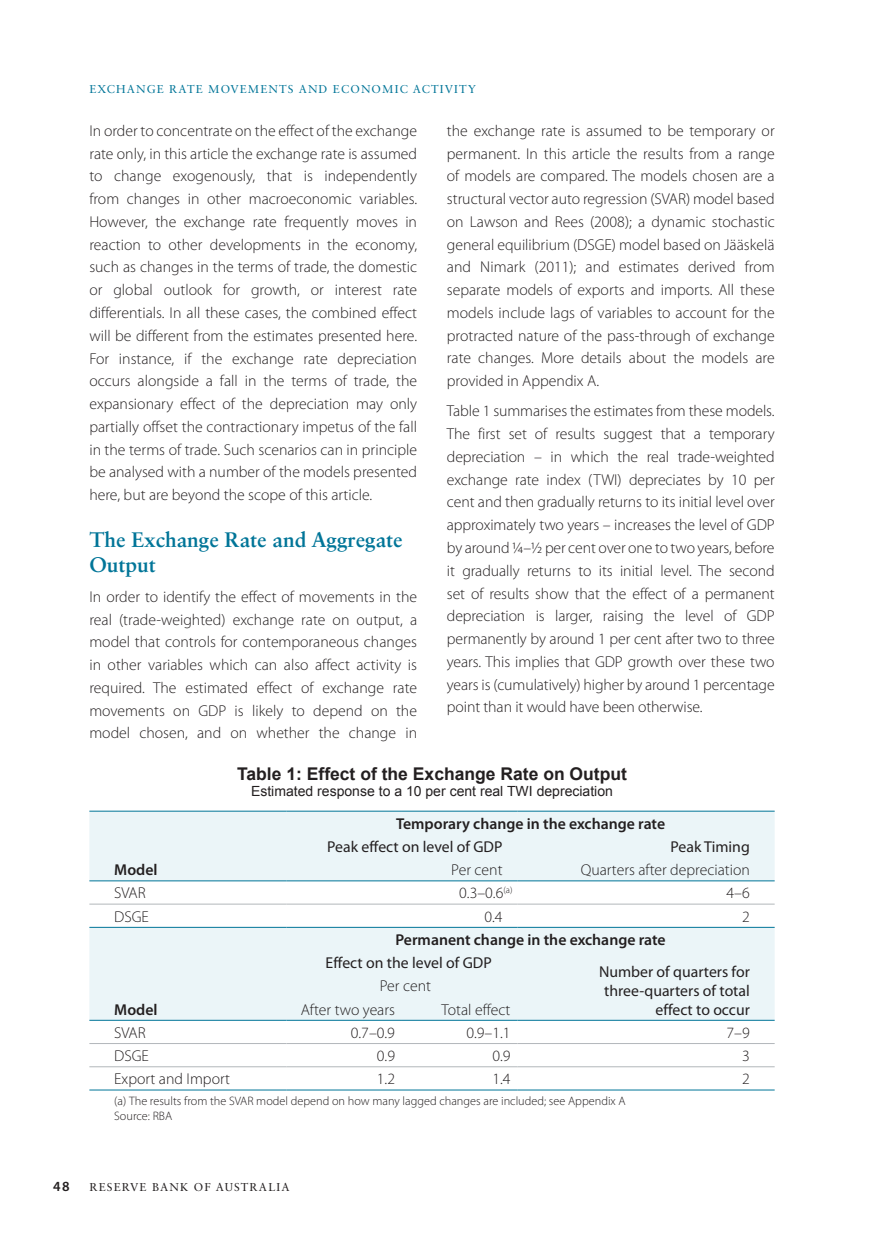
<style>
.page{position:relative;width:874px;height:1241px;background:#fff}
.page>*{position:absolute;margin:0;border:0;box-sizing:border-box;transform-origin:0 0}
.t1{font:700 21px/24.5px "Sabon LT Std";color:#007598}
.t2{font:700 17.5px "Arial";color:#231f20}
.t3{font:300 15.75px/22.8px "Myriad Pro";color:#231f20;text-align:justify}
.t4{font:15.75px/18.9px "Myriad Pro";color:#231f20;text-align:right}
.t5{font:600 15.75px "Myriad Pro";color:#231f20}
.t6{font:14px "Arial";color:#231f20}
.t7{font:600 14px "Myriad Pro";color:#231f20}
.t8{font:300 12.25px/14.7px "Myriad Pro";color:#231f20}
.t9{font:11.38px "Sabon LT Std";letter-spacing:.1em;color:#007598}
.t10{font:11.38px "Sabon LT Std";letter-spacing:.1em;color:#231f20}
</style>
<div class="page">
<svg style="left:89px;top:811px;width:685px;height:208px;fill:#ebf5f8"></svg>
<hr style="left:89px;top:810px;width:197px;height:1px;background:#007598">
<hr style="left:286px;top:810px;width:116px;height:1px;background:#007598">
<hr style="left:402px;top:810px;width:115px;height:1px;background:#007598">
<hr style="left:517px;top:810px;width:257px;height:1px;background:#007598">
<hr style="left:89px;top:880px;width:197px;height:1px;background:#007598">
<hr style="left:286px;top:880px;width:116px;height:1px;background:#007598">
<hr style="left:402px;top:880px;width:115px;height:1px;background:#007598">
<hr style="left:517px;top:880px;width:257px;height:1px;background:#007598">
<hr style="left:89px;top:903px;width:197px;height:1px;background:#b2b7bb">
<hr style="left:286px;top:903px;width:116px;height:1px;background:#b2b7bb">
<hr style="left:402px;top:903px;width:115px;height:1px;background:#b2b7bb">
<hr style="left:517px;top:903px;width:257px;height:1px;background:#b2b7bb">
<hr style="left:89px;top:1043px;width:197px;height:1px;background:#b2b7bb">
<hr style="left:286px;top:1043px;width:116px;height:1px;background:#b2b7bb">
<hr style="left:402px;top:1043px;width:115px;height:1px;background:#b2b7bb">
<hr style="left:517px;top:1043px;width:257px;height:1px;background:#b2b7bb">
<hr style="left:89px;top:1066px;width:197px;height:1px;background:#b2b7bb">
<hr style="left:286px;top:1066px;width:116px;height:1px;background:#b2b7bb">
<hr style="left:402px;top:1066px;width:115px;height:1px;background:#b2b7bb">
<hr style="left:517px;top:1066px;width:257px;height:1px;background:#b2b7bb">
<hr style="left:89px;top:926px;width:197px;height:1px;background:#007598">
<hr style="left:286px;top:926px;width:116px;height:1px;background:#007598">
<hr style="left:402px;top:926px;width:115px;height:1px;background:#007598">
<hr style="left:517px;top:926px;width:257px;height:1px;background:#007598">
<hr style="left:517px;top:1019px;width:257px;height:1px;background:#007598">
<hr style="left:89px;top:1019px;width:197px;height:1px;background:#007598">
<hr style="left:286px;top:1019px;width:116px;height:1px;background:#007598">
<hr style="left:402px;top:1019px;width:115px;height:1px;background:#007598">
<hr style="left:89px;top:1089px;width:197px;height:1px;background:#007598">
<hr style="left:286px;top:1089px;width:116px;height:1px;background:#007598">
<hr style="left:402px;top:1089px;width:115px;height:1px;background:#007598">
<hr style="left:517px;top:1089px;width:257px;height:1px;background:#007598">
<p class="t9" style="left:89px;top:82px;width:388px">EXCHANGE RATE MOVEMENTS AND ECONOMIC ACTIVITY</p>
<p class="t3" style="left:89px;top:119px;width:329px">In order to concentrate on the effect of the exchange rate only, in this article the exchange rate is assumed to change exogenously, that is independently from changes in other macroeconomic variables.<br>However, the exchange rate frequently moves in reaction to other developments in the economy, such as changes in the terms of trade, the domestic or global outlook for growth, or interest rate differentials. In all these cases, the combined effect will be different from the estimates presented here.<br>For instance, if the exchange rate depreciation occurs alongside a fall in the terms of trade, the expansionary effect of the depreciation may only partially offset the contractionary impetus of the fall in the terms of trade. Such scenarios can in principle be analysed with a number of the models presented here, but are beyond the scope of this article.</p>
<h1 class="t1" style="left:89px;top:527px;width:314px">The Exchange Rate and Aggregate<br>Output</h1>
<p class="t3" style="left:89px;top:585px;width:329px">In order to identify the effect of movements in the real (trade-weighted) exchange rate on output, a model that controls for contemporaneous changes in other variables which can also affect activity is required. The estimated effect of exchange rate movements on GDP is likely to depend on the model chosen, and on whether the change in</p>
<p class="t3" style="left:446px;top:119px;width:329px">the exchange rate is assumed to be temporary or permanent. In this article the results from a range of models are compared. The models chosen are a structural vector auto regression (SVAR) model based on Lawson and Rees (2008); a dynamic stochastic general equilibrium (DSGE) model based on Jääskelä and Nimark (2011); and estimates derived from separate models of exports and imports. All these models include lags of variables to account for the protracted nature of the pass-through of exchange rate changes. More details about the models are provided in Appendix A.</p>
<p class="t3" style="left:446px;top:399px;width:329px">Table 1 summarises the estimates from these models.<br>The first set of results suggest that a temporary depreciation – in which the real trade-weighted exchange rate index (TWI) depreciates by 10 per cent and then gradually returns to its initial level over approximately two years – increases the level of GDP by around ¼–½ per cent over one to two years, before it gradually returns to its initial level. The second set of results show that the effect of a permanent depreciation is larger, raising the level of GDP permanently by around 1 per cent after two to three years. This implies that GDP growth over these two years is (cumulatively) higher by around 1 percentage point than it would have been otherwise.</p>
<p class="t2" style="left:237px;top:761px;width:391px">Table 1: Effect of the Exchange Rate on Output</p>
<p class="t6" style="left:251px;top:782px;width:363px">Estimated response to a 10 per cent real TWI depreciation</p>
<p class="t5" style="left:396px;top:813px;width:270px">Temporary change in the exchange rate</p>
<p class="t4" style="left:327px;top:836px;width:177px">Peak effect on level of GDP</p>
<p class="t4" style="left:670px;top:836px;width:81px">Peak Timing</p>
<p class="t5" style="left:114px;top:859px;width:45px">Model</p>
<p class="t3" style="left:451px;top:858px;width:53px">Per cent</p>
<p class="t3" style="left:580px;top:858px;width:170px">Quarters after depreciation</p>
<p class="t3" style="left:114px;top:881px;width:33px">SVAR</p>
<p class="t3" style="left:459px;top:881px;width:55px">0.3–0.6<sup>(a)</sup></p>
<p class="t3" style="left:726px;top:881px;width:25px">4–6</p>
<p class="t3" style="left:114px;top:904px;width:36px">DSGE</p>
<p class="t3" style="left:484px;top:904px;width:20px">0.4</p>
<p class="t3" style="left:741px;top:904px;width:9px">2</p>
<p class="t5" style="left:395px;top:929px;width:272px">Permanent change in the exchange rate</p>
<p class="t4" style="left:325px;top:952px;width:167px">Effect on the level of GDP</p>
<p class="t4" style="left:598px;top:961px;width:152px">Number of quarters for three-quarters of total effect to occur</p>
<p class="t3" style="left:379px;top:974px;width:53px">Per cent</p>
<p class="t5" style="left:114px;top:999px;width:45px">Model</p>
<p class="t3" style="left:300px;top:997px;width:96px">After two years</p>
<p class="t3" style="left:441px;top:997px;width:70px">Total effect</p>
<p class="t3" style="left:114px;top:1020px;width:33px">SVAR</p>
<p class="t3" style="left:351px;top:1020px;width:46px">0.7–0.9</p>
<p class="t3" style="left:466px;top:1020px;width:46px">0.9–1.1</p>
<p class="t3" style="left:726px;top:1020px;width:25px">7–9</p>
<p class="t3" style="left:114px;top:1044px;width:36px">DSGE</p>
<p class="t3" style="left:377px;top:1044px;width:20px">0.9</p>
<p class="t3" style="left:492px;top:1044px;width:20px">0.9</p>
<p class="t3" style="left:741px;top:1044px;width:9px">3</p>
<p class="t3" style="left:114px;top:1067px;width:117px">Export and Import</p>
<p class="t3" style="left:377px;top:1067px;width:20px">1.2</p>
<p class="t3" style="left:492px;top:1067px;width:20px">1.4</p>
<p class="t3" style="left:741px;top:1067px;width:9px">2</p>
<p class="t8" style="left:114px;top:1093px;width:512px">(a) The results from the SVAR model depend on how many lagged changes are included; see Appendix A<br>Source: RBA</p>
<p class="t7" style="left:53px;top:1177px;width:18px">48</p>
<p class="t10" style="left:89px;top:1180px;width:201px">RESERVE BANK OF AUSTRALIA</p>
</div>
